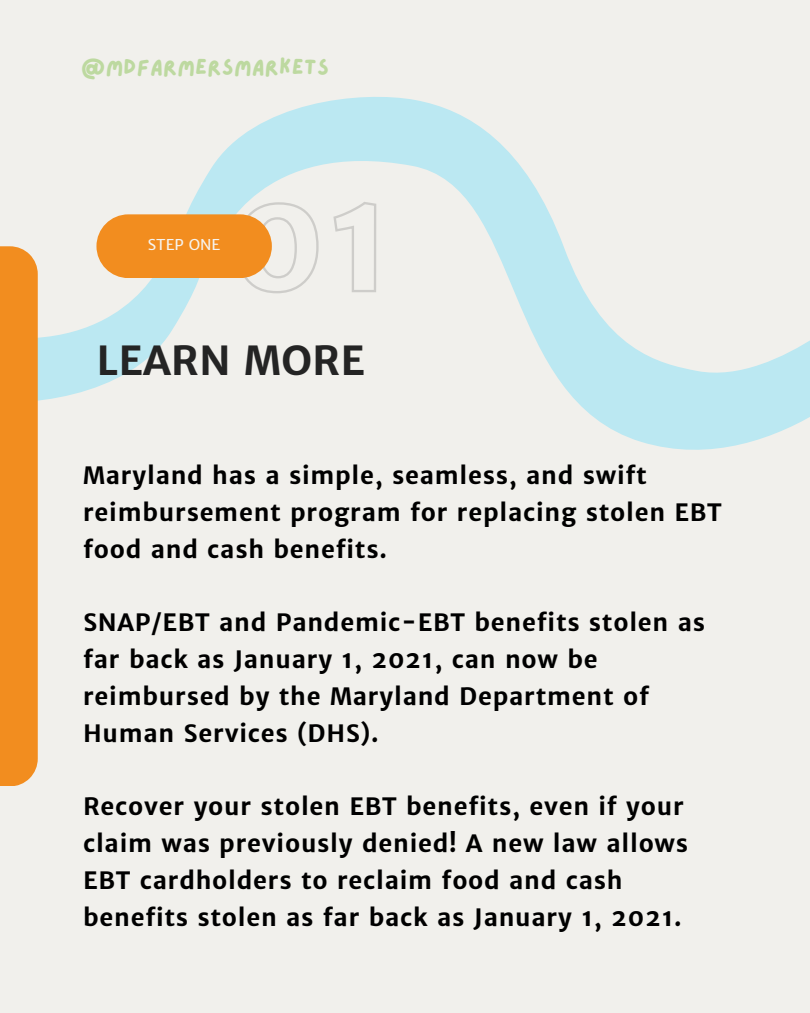
<style>
.page{position:relative;width:810px;height:1013px;background:#fff}
.page>*{position:absolute;margin:0;border:0;box-sizing:border-box;transform-origin:0 0}
.t1{font:700 40.2px "Merriweather Sans";color:#242424}
.t2{font:700 24px/36.8px "Merriweather Sans";letter-spacing:.03em;color:#000}
.t3{font:22px "Lazydog";letter-spacing:.015em;color:#bdd9a0}
.t4{font:15px "Merriweather Sans";color:#f6f3ee}
</style>
<div class="page">
<div style="left:0;top:0;width:810px;height:1012px;background:#f1f0ec"></div>
<svg style="left:38px;top:262px;width:116px;height:139px"></svg>
<svg style="left:154px;top:97px;width:656px;height:353px"></svg>
<svg style="left:235px;top:200px;width:143px;height:94px"></svg>
<div style="left:96px;top:214px;width:176px;height:64px;background:#f28d1f;border-radius:32px"></div>
<div style="left:0;top:246px;width:38px;height:540px;background:#f28d1f"></div>
<h1 class="t3" style="left:81px;top:56px;width:249px">@MDFARMERSMARKETS</h1>
<p class="t4" style="left:148px;top:236px;width:74px">STEP ONE</p>
<p class="t1" style="left:96px;top:336px;width:270px">LEARN MORE</p>
<p class="t2" style="left:83px;top:457px;width:640px">Maryland has a simple, seamless, and swift reimbursement program for replacing stolen EBT food and cash benefits.</p>
<p class="t2" style="left:83px;top:604px;width:623px">SNAP/EBT and Pandemic-EBT benefits stolen as far back as January 1, 2021, can now be reimbursed by the Maryland Department of Human Services (DHS).</p>
<h3 class="t2" style="left:83px;top:788px;width:607px">Recover your stolen EBT benefits, even if your claim was previously denied! A new law allows EBT cardholders to reclaim food and cash benefits stolen as far back as January 1, 2021.</h3>
</div>
